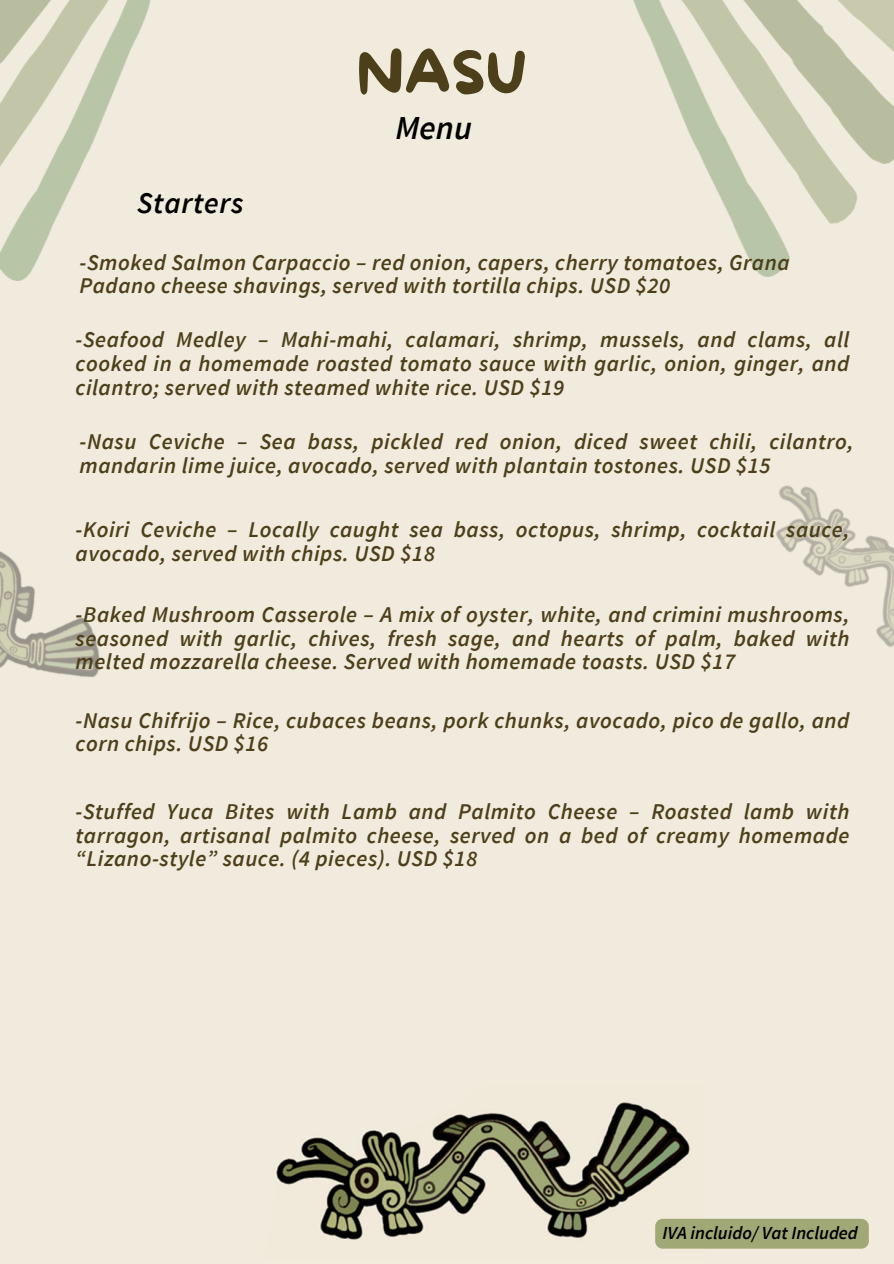
<style>
.page{position:relative;width:894px;height:1264px;background:#fff}
.page>*{position:absolute;margin:0;border:0;box-sizing:border-box;transform-origin:0 0}
.t1{font:59.1px "More Sugar";color:#4d3f1a}
.t2{font:italic 600 33.45px "Source Sans Pro";color:#000}
.t3{font:italic 600 30px "Source Sans Pro";letter-spacing:.025em;color:#000}
.t4{font:italic 600 22.5px/23.7px "Source Sans Pro";letter-spacing:.025em;color:#4d3f1a}
.t5{font:italic 600 18.3px "Source Sans Pro";color:#000}
</style>
<div class="page">
<div style="left:0;top:0;width:893px;height:1263px;background:#f0ebdc"></div>
<img style="left:633px;top:0;width:260px;height:276px">
<img style="left:0;top:0;width:151px;height:280px">
<img style="left:276px;top:1102px;width:428px;height:147px">
<img style="left:776px;top:485px;width:117px;height:162px">
<img style="left:0;top:551px;width:100px;height:127px">
<div style="left:655px;top:1218px;width:213px;height:30px;background:#a0a876;border-radius:7px"></div>
<h1 class="t1" style="left:357px;top:26px;width:172px">NASU</h1>
<h3 class="t3" style="left:137px;top:183px;width:108px">Starters</h3>
<h2 class="t2" style="left:395px;top:106px;width:78px">Menu</h2>
<p class="t4" style="left:79px;top:250px;width:711px">-Smoked Salmon Carpaccio – red onion, capers, cherry tomatoes, Grana<br>Padano cheese shavings, served with tortilla chips. USD $20</p>
<p class="t4" style="left:76px;top:328px;width:775px;text-align:justify">-Seafood Medley – Mahi-mahi, calamari, shrimp, mussels, and clams, all cooked in a homemade roasted tomato sauce with garlic, onion, ginger, and cilantro; served with steamed white rice. USD $19</p>
<p class="t4" style="left:79px;top:429px;width:775px">-Nasu Ceviche – Sea bass, pickled red onion, diced sweet chili, cilantro, mandarin lime juice, avocado, served with plantain tostones. USD $15</p>
<p class="t4" style="left:76px;top:517px;width:775px">-Koiri Ceviche – Locally caught sea bass, octopus, shrimp, cocktail sauce, avocado, served with chips. USD $18</p>
<p class="t4" style="left:76px;top:602px;width:775px;text-align:justify">-Baked Mushroom Casserole – A mix of oyster, white, and crimini mushrooms, seasoned with garlic, chives, fresh sage, and hearts of palm, baked with melted mozzarella cheese. Served with homemade toasts. USD $17</p>
<p class="t4" style="left:76px;top:708px;width:775px">-Nasu Chifrijo – Rice, cubaces beans, pork chunks, avocado, pico de gallo, and corn chips. USD $16</p>
<p class="t4" style="left:76px;top:799px;width:775px;text-align:justify">-Stuffed Yuca Bites with Lamb and Palmito Cheese – Roasted lamb with tarragon, artisanal palmito cheese, served on a bed of creamy homemade “Lizano-style” sauce. (4 pieces). USD $18</p>
<p class="t5" style="left:662px;top:1221px;width:197px">IVA incluido/ Vat Included</p>
</div>
